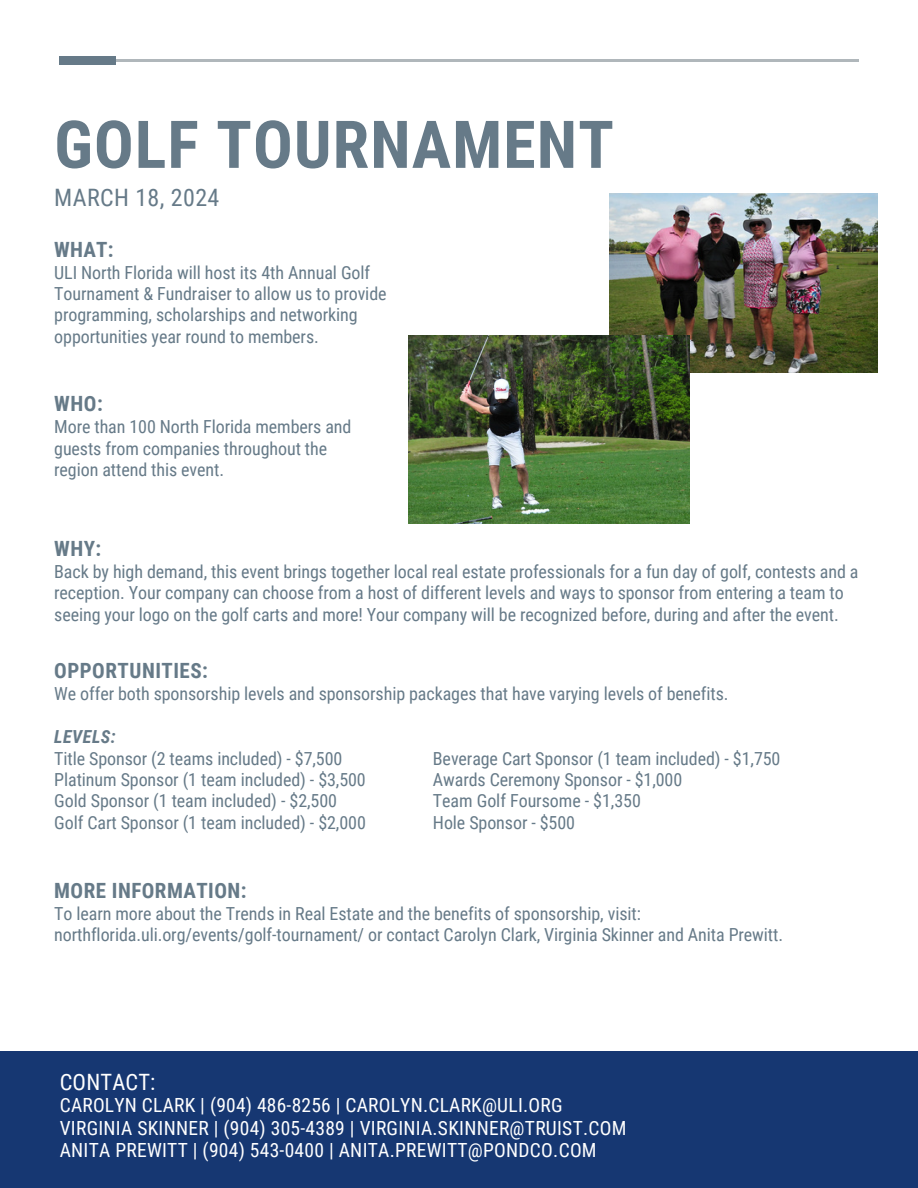
<style>
.page{position:relative;width:918px;height:1188px;background:#fff}
.page>*{position:absolute;margin:0;border:0;box-sizing:border-box;transform-origin:0 0}
.t1{font:700 66px "Roboto Condensed";letter-spacing:.015em;color:#667a88}
.t2{font:24px "Roboto Condensed";letter-spacing:.02em;color:#667a88}
.t3{font:22.5px "Roboto Condensed";letter-spacing:.01em;color:#fff}
.t4{font:700 21px "Roboto Condensed";letter-spacing:.025em;color:#667a88}
.t5{font:19.5px "Roboto Condensed";letter-spacing:.015em;color:#fff}
.t6{font:18px/21.3px "Roboto Condensed";letter-spacing:-.005em;color:#667a88}
.t7{font:italic 700 18px "Roboto Condensed";letter-spacing:.025em;color:#667a88}
</style>
<div class="page">
<div style="left:0;top:1052px;width:918px;height:136px;background:#163772"></div>
<hr style="left:83px;top:60px;width:775px;height:1px;background:#b0b7bb">
<div style="left:60px;top:56px;width:56px;height:9px;background:#667a88"></div>
<img style="left:610px;top:193px;width:268px;height:179px">
<img style="left:408px;top:336px;width:281px;height:188px">
<p class="t1" style="left:54px;top:107px;width:561px">GOLF TOURNAMENT</p>
<p class="t2" style="left:54px;top:184px;width:167px">MARCH 18, 2024</p>
<p class="t4" style="left:54px;top:237px;width:61px">WHAT:</p>
<p class="t6" style="left:54px;top:262px;width:334px">ULI North Florida will host its 4th Annual Golf Tournament &amp; Fundraiser to allow us to provide programming, scholarships and networking opportunities year round to members.</p>
<p class="t4" style="left:54px;top:392px;width:50px">WHO:</p>
<p class="t6" style="left:54px;top:417px;width:299px">More than 100 North Florida members and guests from companies throughout the region attend this event.</p>
<p class="t4" style="left:54px;top:537px;width:49px">WHY:</p>
<p class="t6" style="left:54px;top:561px;width:806px">Back by high demand, this event brings together local real estate professionals for a fun day of golf, contests and a reception. Your company can choose from a host of different levels and ways to sponsor from entering a team to seeing your logo on the golf carts and more! Your company will be recognized before, during and after the event.</p>
<p class="t4" style="left:54px;top:659px;width:155px">OPPORTUNITIES:</p>
<p class="t6" style="left:54px;top:684px;width:676px">We offer both sponsorship levels and sponsorship packages that have varying levels of benefits.</p>
<p class="t7" style="left:54px;top:726px;width:63px">LEVELS:</p>
<p class="t6" style="left:54px;top:748px;width:290px">Title Sponsor (2 teams included) - $7,500</p>
<p class="t6" style="left:54px;top:769px;width:313px">Platinum Sponsor (1 team included) - $3,500</p>
<p class="t6" style="left:54px;top:790px;width:284px">Gold Sponsor (1 team included) - $2,500</p>
<p class="t6" style="left:54px;top:812px;width:313px">Golf Cart Sponsor (1 team included) - $2,000</p>
<p class="t6" style="left:433px;top:748px;width:349px">Beverage Cart Sponsor (1 team included) - $1,750</p>
<p class="t6" style="left:433px;top:769px;width:251px">Awards Ceremony Sponsor - $1,000</p>
<p class="t6" style="left:433px;top:790px;width:210px">Team Golf Foursome - $1,350</p>
<p class="t6" style="left:433px;top:812px;width:144px">Hole Sponsor - $500</p>
<p class="t4" style="left:54px;top:879px;width:194px">MORE INFORMATION:</p>
<p class="t6" style="left:54px;top:903px;width:730px">To learn more about the Trends in Real Estate and the benefits of sponsorship, visit: northflorida.uli.org/events/golf-tournament/ or contact Carolyn Clark, Virginia Skinner and Anita Prewitt.</p>
<p class="t3" style="left:60px;top:1070px;width:97px">CONTACT:</p>
<p class="t5" style="left:60px;top:1094px;width:504px">CAROLYN CLARK | (904) 486-8256 | CAROLYN.CLARK@ULI.ORG</p>
<p class="t5" style="left:60px;top:1117px;width:568px">VIRGINIA SKINNER | (904) 305-4389 | VIRGINIA.SKINNER@TRUIST.COM</p>
<p class="t5" style="left:60px;top:1139px;width:538px">ANITA PREWITT | (904) 543-0400 | ANITA.PREWITT@PONDCO.COM</p>
</div>
